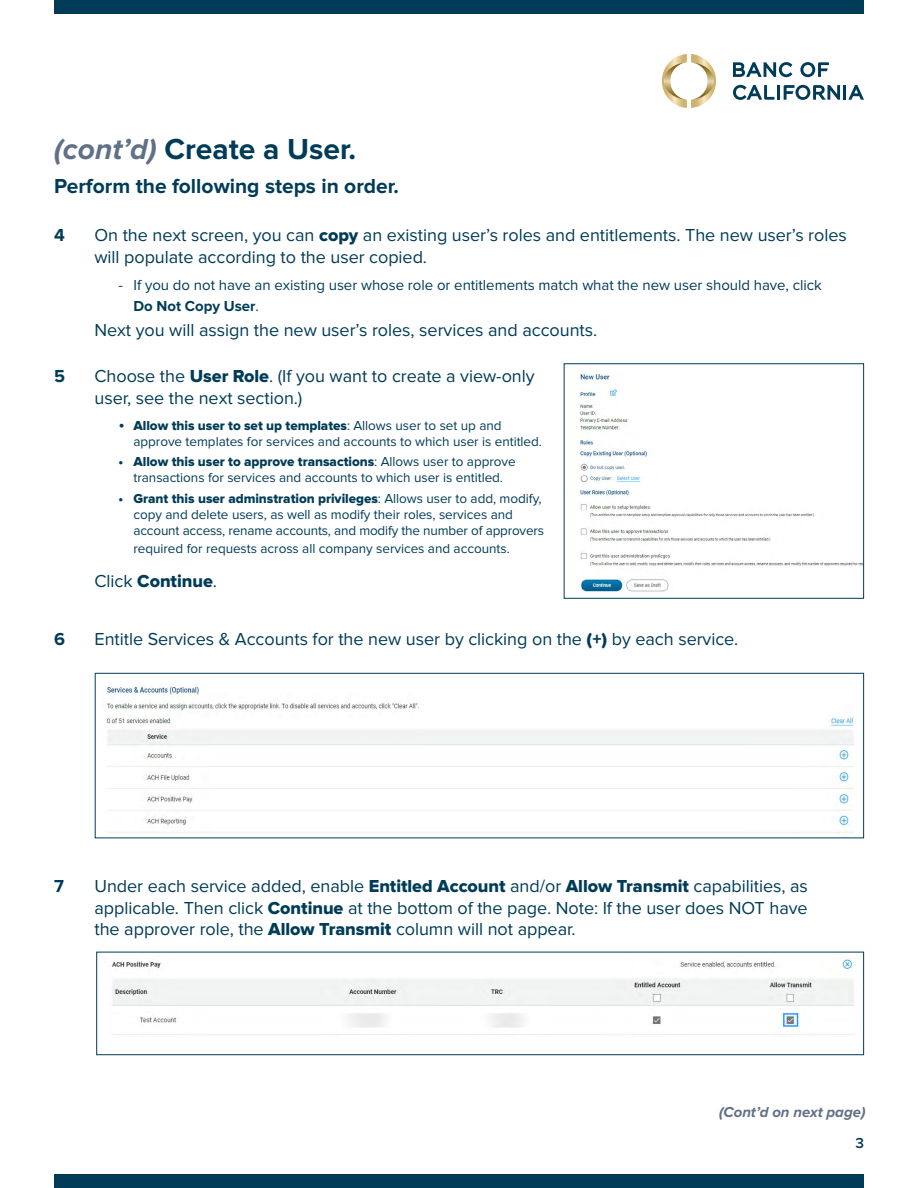
<style>
.page{position:relative;width:918px;height:1188px;background:#fff}
.page>*{position:absolute;margin:0;border:0;box-sizing:border-box;transform-origin:0 0}
.t1{font:700 30px "Proxima Nova";color:#003c57}
.t2{font:700 21px "Proxima Nova";color:#003c57}
.t3{font:18px/21.6px "Proxima Nova";letter-spacing:-.005em;color:#003c57}
.t4{font:18px "Proxima Nova Extrabld";letter-spacing:-.005em;color:#003c57}
.t5{font:700 18px "Proxima Nova";color:#003c57}
.t6{font:15px/21.6px "Proxima Nova";letter-spacing:-.005em;color:#003c57}
.t7{font:italic 700 15px "Proxima Nova";letter-spacing:-.005em;color:#607086}
.t8{font:600 15px "Proxima Nova";color:#003c57}
.t9{font:13.5px/16.2px "Proxima Nova";letter-spacing:-.005em;color:#003c57}
.s1{font-style:italic;color:#607086}
.s2{font-family:"Proxima Nova Extrabld"}
.s3{font-weight:700}
.s4{font-size:18px}
.s5{font-family:"Proxima Nova"}
</style>
<div class="page">
<div style="left:54px;top:0;width:810px;height:14px;background:#003c57"></div>
<div style="left:54px;top:1174px;width:810px;height:14px;background:#003c57"></div>
<svg style="left:662px;top:54px;width:54px;height:54px"></svg>
<svg style="left:733px;top:62px;width:131px;height:38px"></svg>
<img style="left:579px;top:373px;width:283px;height:220px">
<div style="left:564px;top:363px;width:300px;height:236px;border:1px solid #003c57"></div>
<img style="left:106px;top:685px;width:748px;height:150px">
<div style="left:95px;top:673px;width:769px;height:165px;border:1px solid #003c57"></div>
<img style="left:112px;top:958px;width:743px;height:77px">
<div style="left:96px;top:952px;width:768px;height:103px;border:1px solid #003c57"></div>
<p class="t1" style="left:54px;top:135px;width:304px"><span class="s1">(cont’d)</span> Create a User.</p>
<p class="t2" style="left:54px;top:177px;width:346px">Perform the following steps in order.</p>
<p class="t5" style="left:54px;top:227px;width:12px">4</p>
<p class="t3" style="left:94px;top:225px;width:754px">On the next screen, you can <span class="s2">copy</span> an existing user’s roles and entitlements. The new user’s roles will populate according to the user copied.</p>
<p class="t6" style="left:134px;top:274px;width:690px;text-indent:-15px">- If you do not have an existing user whose role or entitlements match what the new user should have, click<br><span class="s3">Do Not Copy User</span>.</p>
<p class="t3" style="left:94px;top:320px;width:504px">Next you will assign the new user’s roles, services and accounts.</p>
<p class="t5" style="left:54px;top:368px;width:12px">5</p>
<p class="t3" style="left:94px;top:366px;width:442px">Choose the <span class="s2">User Role</span>. (If you want to create a view-only user, see the next section.)</p>
<p class="t9" style="left:134px;top:418px;width:410px;text-indent:-15px"><span class="s4">•</span> <span class="s2">Allow this user to set up templates</span>: Allows user to set up and approve templates for services and accounts to which user is entitled.</p>
<p class="t9" style="left:119px;top:454px;width:399px;text-align:center"><span class="s2">• Allow this user to approve transactions</span>: Allows user to approve transactions for services and accounts to which user is entitled.</p>
<p class="t9" style="left:134px;top:491px;width:412px;text-indent:-15px"><span class="s2">• Grant this user adminstration privileges</span>: Allows user to add, modify, copy and delete users, as well as modify their roles, services and account access, rename accounts, and modify the number of approvers</p>
<p class="t9" style="left:134px;top:541px;width:378px">required for requests across all company services and accounts.</p>
<p class="t4" style="left:94px;top:572px;width:124px"><span class="s5">Click</span> Continue<span class="s5">.</span></p>
<p class="t5" style="left:54px;top:631px;width:12px">6</p>
<p class="t3" style="left:94px;top:629px;width:645px">Entitle Services &amp; Accounts for the new user by clicking on the <span class="s2">(+)</span> by each service.</p>
<p class="t5" style="left:54px;top:878px;width:11px">7</p>
<p class="t3" style="left:94px;top:876px;width:715px">Under each service added, enable <span class="s2">Entitled Account</span> and/or <span class="s2">Allow Transmit</span> capabilities, as</p>
<p class="t3" style="left:94px;top:898px;width:715px">applicable. Then click <span class="s2">Continue</span> at the bottom of the page. Note: If the user does NOT have the approver role, the <span class="s2">Allow Transmit</span> column will not appear.</p>
<p class="t7" style="left:719px;top:1105px;width:148px">(Cont’d on next page)</p>
<p class="t8" style="left:855px;top:1136px;width:10px">3</p>
</div>
